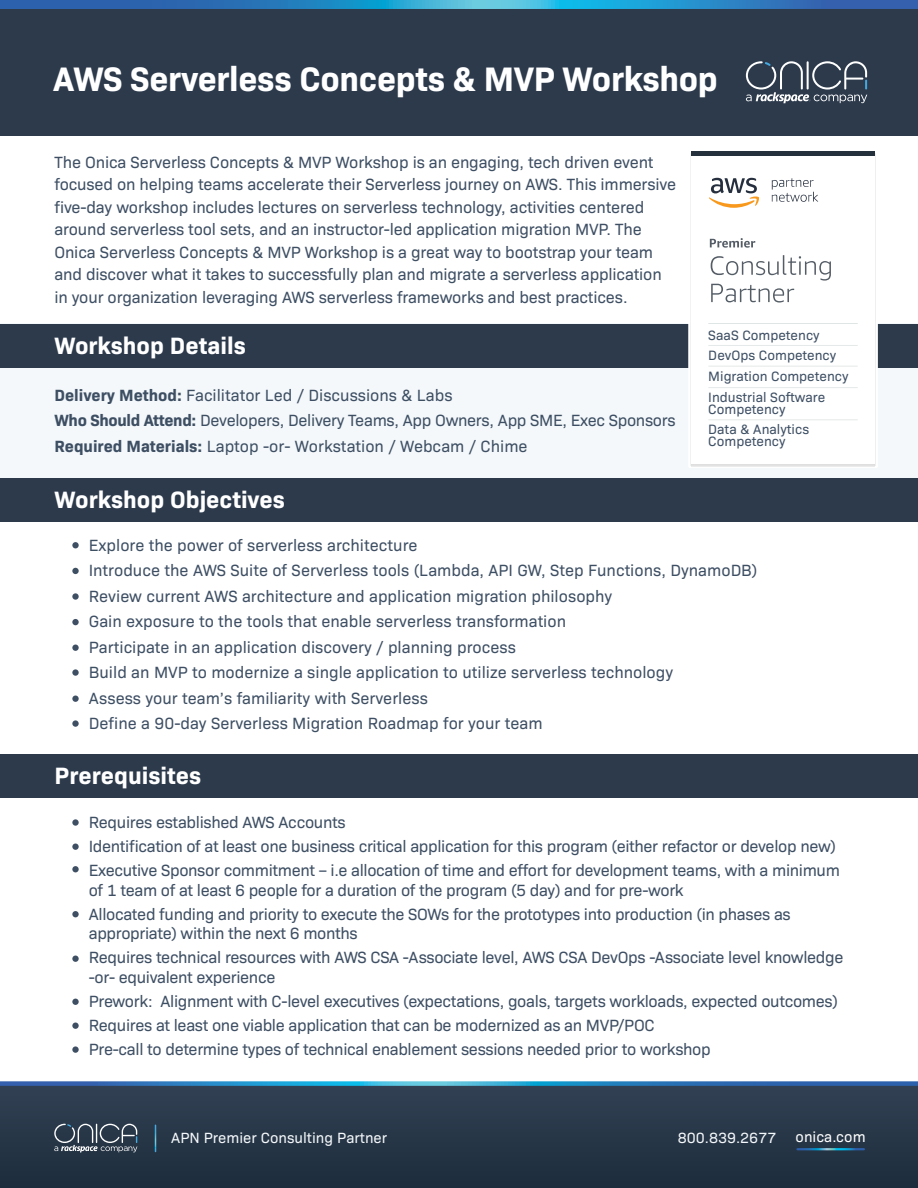
<style>
.page{position:relative;width:918px;height:1188px;background:#fff}
.page>*{position:absolute;margin:0;border:0;box-sizing:border-box;transform-origin:0 0}
.t1{font:700 34.5px "Bio Sans";letter-spacing:-.01em;color:#fff}
.t2{font:700 24px "Bio Sans";color:#fff}
.t3{font:16.5px/25.5px "Bio Sans";letter-spacing:-.01em;color:#3e4f64}
.t4{font:15px "Bio Sans";color:#f4f8fa}
.t5{font:15px "Bio Sans";color:#fff}
.t6{font:13.8px/20.5px "Bio Sans";color:#3e4f64}
.s1{font-weight:700}
</style>
<div class="page">
<div style="left:0;top:324px;width:918px;height:155px;background:#f4f8fa"></div>
<div style="left:0;top:325px;width:918px;height:43px;background:#2c3a4c"></div>
<div style="left:0;top:478px;width:918px;height:43px;background:#2c3a4c"></div>
<div style="left:0;top:0;width:918px;height:136px;background:#2c3a4c"></div>
<div style="left:0;top:1085px;width:918px;height:103px;background:#283748"></div>
<svg style="left:746px;top:61px;width:121px;height:42px"></svg>
<hr style="left:797px;top:1148px;width:67px;height:2px;background:#fff">
<svg style="left:54px;top:1124px;width:83px;height:28px"></svg>
<svg style="left:155px;top:1125px;width:1px;height:27px"></svg>
<svg style="left:0;top:0;width:918px;height:9px;background:#2d87c2"></svg>
<svg style="left:689px;top:151px;width:189px;height:316px"></svg>
<hr style="left:691px;top:464px;width:184px;height:1px;background:#dcdcdc">
<hr style="left:691px;top:465px;width:184px;height:1px;background:#e0e0df">
<hr style="left:691px;top:466px;width:184px;height:1px;background:#ebebeb">
<div style="left:691px;top:152px;width:184px;height:5px;background:#25303d"></div>
<div style="left:691px;top:156px;width:184px;height:308px;background:#fff"></div>
<svg style="left:709px;top:178px;width:50px;height:30px"></svg>
<svg style="left:772px;top:178px;width:46px;height:24px"></svg>
<svg style="left:710px;top:238px;width:45px;height:10px"></svg>
<svg style="left:711px;top:255px;width:120px;height:48px"></svg>
<hr style="left:709px;top:323px;width:148px;height:1px;background:#92a2a3">
<hr style="left:709px;top:366px;width:148px;height:1px;background:#e5e9e9">
<hr style="left:709px;top:345px;width:148px;height:1px;background:#e5e9e9">
<hr style="left:709px;top:387px;width:148px;height:1px;background:#e5e9e9">
<hr style="left:709px;top:419px;width:148px;height:1px;background:#e5e9e9">
<svg style="left:0;top:1081px;width:918px;height:5px;background:#3b8cc3"></svg>
<div style="left:72px;top:542px;width:7px;height:6px;background:#3e4f64;border-radius:50%"></div>
<div style="left:72px;top:568px;width:7px;height:6px;background:#3e4f64;border-radius:50%"></div>
<svg style="left:72px;top:593px;width:7px;height:7px"></svg>
<div style="left:72px;top:619px;width:7px;height:6px;background:#3e4f64;border-radius:50%"></div>
<svg style="left:72px;top:669px;width:7px;height:7px"></svg>
<div style="left:72px;top:696px;width:7px;height:6px;background:#3e4f64;border-radius:50%"></div>
<svg style="left:72px;top:720px;width:7px;height:7px"></svg>
<div style="left:72px;top:645px;width:7px;height:6px;background:#3e4f64;border-radius:50%"></div>
<svg style="left:72px;top:819px;width:7px;height:7px"></svg>
<div style="left:72px;top:844px;width:7px;height:6px;background:#3e4f64;border-radius:50%"></div>
<div style="left:72px;top:866px;width:7px;height:6px;background:#3e4f64;border-radius:50%"></div>
<div style="left:72px;top:956px;width:7px;height:6px;background:#3e4f64;border-radius:50%"></div>
<div style="left:72px;top:999px;width:7px;height:6px;background:#3e4f64;border-radius:50%"></div>
<div style="left:72px;top:1023px;width:7px;height:6px;background:#3e4f64;border-radius:50%"></div>
<svg style="left:72px;top:1046px;width:7px;height:7px"></svg>
<div style="left:72px;top:911px;width:7px;height:6px;background:#3e4f64;border-radius:50%"></div>
<div style="left:0;top:755px;width:918px;height:43px;background:#2c3a4c"></div>
<h1 class="t1" style="left:53px;top:53px;width:666px">AWS Serverless Concepts &amp; MVP Workshop</h1>
<p class="t3" style="left:54px;top:150px;width:623px;line-height:22.5px">The Onica Serverless Concepts &amp; MVP Workshop is an engaging, tech driven event focused on helping teams accelerate their Serverless journey on AWS. This immersive five-day workshop includes lectures on serverless technology, activities centered around serverless tool sets, and an instructor-led application migration MVP. The Onica Serverless Concepts &amp; MVP Workshop is a great way to bootstrap your team and discover what it takes to successfully plan and migrate a serverless application in your organization leveraging AWS serverless frameworks and best practices.</p>
<h2 class="t2" style="left:54px;top:327px;width:193px">Workshop Details</h2>
<p class="t3" style="left:54px;top:381px;width:623px"><span class="s1">Delivery Method:</span> Facilitator Led / Discussions &amp; Labs<br><span class="s1">Who Should Attend:</span> Developers, Delivery Teams, App Owners, App SME, Exec Sponsors<br><span class="s1">Required Materials:</span> Laptop -or- Workstation / Webcam / Chime</p>
<p class="t6" style="left:708px;top:324px;width:142px">SaaS Competency<br>DevOps Competency<br>Migration Competency<br>Industrial Software</p>
<p class="t6" style="left:708px;top:398px;width:102px">Competency<br>Data &amp; Analytics</p>
<p class="t6" style="left:708px;top:430px;width:79px">Competency</p>
<h2 class="t2" style="left:55px;top:482px;width:232px">Workshop Objectives</h2>
<p class="t3" style="left:89px;top:531px;width:670px">Explore the power of serverless architecture<br>Introduce the AWS Suite of Serverless tools (Lambda, API GW, Step Functions, DynamoDB)<br>Review current AWS architecture and application migration philosophy<br>Gain exposure to the tools that enable serverless transformation<br>Participate in an application discovery / planning process<br>Build an MVP to modernize a single application to utilize serverless technology<br>Assess your team’s familiarity with Serverless<br>Define a 90-day Serverless Migration Roadmap for your team</p>
<h2 class="t2" style="left:55px;top:757px;width:148px">Prerequisites</h2>
<p class="t3" style="left:89px;top:809px;width:753px;line-height:24px">Requires established AWS Accounts<br>Identification of at least one business critical application for this program (either refactor or develop new)<br>Executive Sponsor commitment – i.e allocation of time and effort for development teams, with a minimum</p>
<p class="t3" style="left:89px;top:877px;width:704px;line-height:24px">of 1 team of at least 6 people for a duration of the program (5 day) and for pre-work<br>Allocated funding and priority to execute the SOWs for the prototypes into production (in phases as</p>
<p class="t3" style="left:89px;top:920px;width:756px;line-height:24px">appropriate) within the next 6 months<br>Requires technical resources with AWS CSA -Associate level, AWS CSA DevOps -Associate level knowledge</p>
<p class="t3" style="left:89px;top:964px;width:751px;line-height:24px">-or- equivalent experience<br>Prework: Alignment with C-level executives (expectations, goals, targets workloads, expected outcomes)<br>Requires at least one viable application that can be modernized as an MVP/POC<br>Pre-call to determine types of technical enablement sessions needed prior to workshop</p>
<p class="t4" style="left:171px;top:1127px;width:217px">APN Premier Consulting Partner</p>
<p class="t4" style="left:678px;top:1127px;width:100px">800.839.2677</p>
<p class="t5" style="left:796px;top:1126px;width:71px">onica.com</p>
</div>
